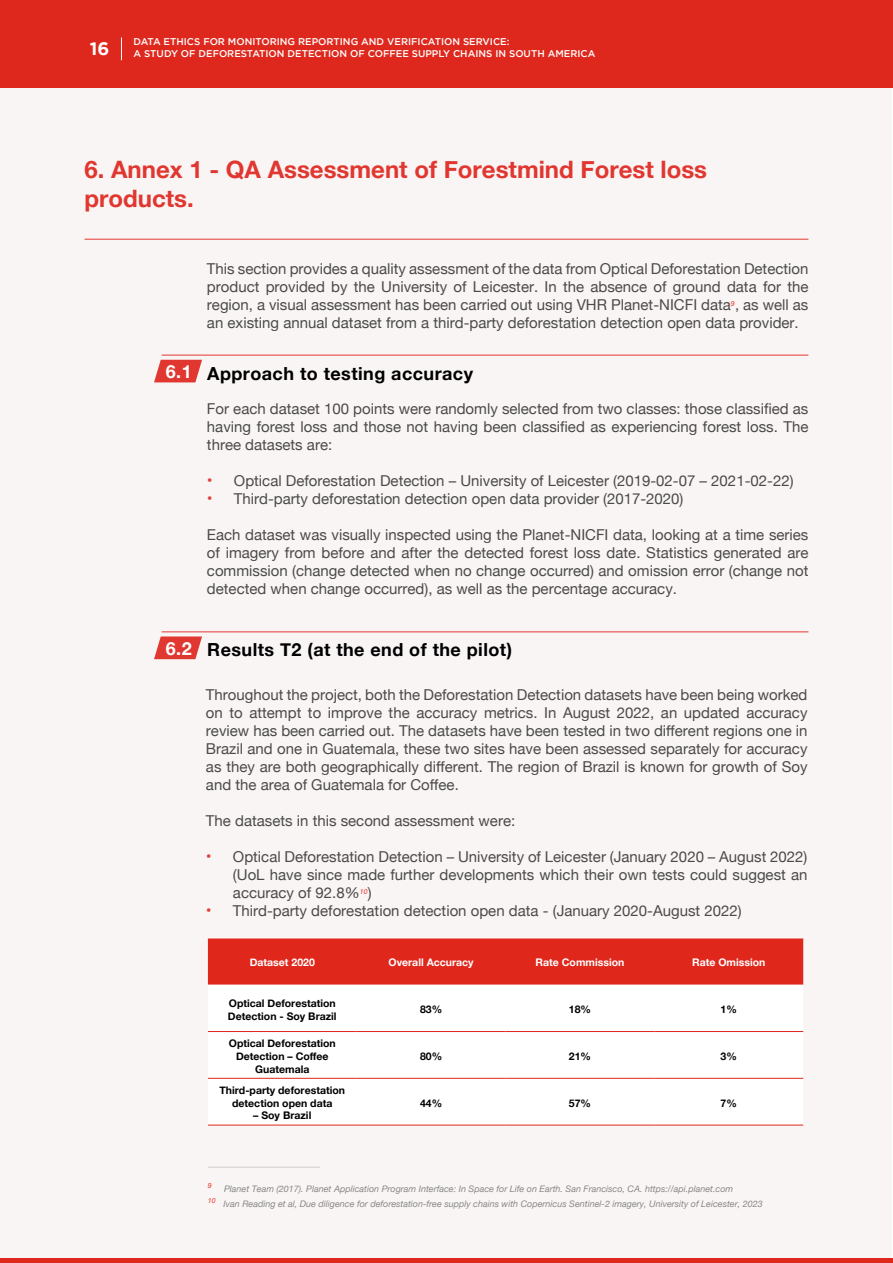
<style>
.page{position:relative;width:893px;height:1263px;background:#fff}
.page>*{position:absolute;margin:0;border:0;box-sizing:border-box;transform-origin:0 0}
.t1{font:700 24px/28.8px "Helvetica Neue";color:#e03730}
.t2{font:700 18px "Helvetica Neue";letter-spacing:.025em;color:#000}
.t3{font:700 18px "Gotham";color:#fff}
.t4{font:15px/18px "Helvetica Neue";color:#4a4a49;text-align:justify}
.t5{font:700 10.5px/12.6px "Helvetica Neue";color:#000;text-align:center}
.t6{font:700 10.5px "Helvetica Neue";color:#fff}
.t7{font:500 9.75px "Gotham";color:#fff}
.t8{font:italic 9px/15px "Helvetica Neue";color:#878787}
.t9{font:italic 7.05px "Helvetica Neue";color:#e63323}
.s1{color:#fff}
.s2{font-size:16.5px;color:#e0433e}
</style>
<div class="page">
<div style="left:0;top:86px;width:892px;height:1176px;background:#faf5f5"></div>
<hr style="left:892px;top:86px;width:1px;height:1176px;background:#faf5f5">
<div style="left:0;top:1258px;width:893px;height:5px;background:#df271c"></div>
<hr style="left:892px;top:0;width:1px;height:87px;background:#df281d">
<div style="left:0;top:0;width:892px;height:87px;background:#df281d"></div>
<svg style="left:121px;top:38px;width:1px;height:22px"></svg>
<hr style="left:85px;top:239px;width:723px;height:1px;background:#e03730">
<svg style="left:154px;top:360px;width:48px;height:22px"></svg>
<hr style="left:162px;top:355px;width:646px;height:1px;background:#e03730">
<svg style="left:154px;top:636px;width:48px;height:23px"></svg>
<hr style="left:162px;top:631px;width:646px;height:1px;background:#e03730">
<hr style="left:208px;top:1167px;width:112px;height:1px;background:#ccc">
<div style="left:208px;top:939px;width:595px;height:46px;background:#df271c"></div>
<div style="left:208px;top:1077px;width:595px;height:48px;background:#fff"></div>
<hr style="left:208px;top:938px;width:149px;height:1px;background:#fff">
<hr style="left:357px;top:938px;width:149px;height:1px;background:#fff">
<hr style="left:506px;top:938px;width:148px;height:1px;background:#fff">
<hr style="left:654px;top:938px;width:149px;height:1px;background:#fff">
<hr style="left:208px;top:1031px;width:149px;height:1px;background:#df271c">
<hr style="left:357px;top:1031px;width:149px;height:1px;background:#df271c">
<hr style="left:506px;top:1031px;width:148px;height:1px;background:#df271c">
<hr style="left:654px;top:1031px;width:149px;height:1px;background:#df271c">
<hr style="left:208px;top:1078px;width:149px;height:1px;background:#df271c">
<hr style="left:357px;top:1078px;width:149px;height:1px;background:#df271c">
<hr style="left:506px;top:1078px;width:148px;height:1px;background:#df271c">
<hr style="left:654px;top:1078px;width:149px;height:1px;background:#df271c">
<hr style="left:208px;top:1125px;width:149px;height:1px;background:#df271c">
<hr style="left:357px;top:1125px;width:149px;height:1px;background:#df271c">
<hr style="left:506px;top:1125px;width:148px;height:1px;background:#df271c">
<hr style="left:654px;top:1125px;width:149px;height:1px;background:#df271c">
<p class="t7" style="left:134px;top:36px;width:377px">DATA ETHICS FOR MONITORING REPORTING AND VERIFICATION SERVICE:</p>
<p class="t3" style="left:90px;top:39px;width:21px">16</p>
<p class="t7" style="left:134px;top:48px;width:463px">A STUDY OF DEFORESTATION DETECTION OF COFFEE SUPPLY CHAINS IN SOUTH AMERICA</p>
<h1 class="t1" style="left:85px;top:155px;width:624px">6. Annex 1 - QA Assessment of Forestmind Forest loss products.</h1>
<p class="t4" style="left:207px;top:260px;width:603px">This section provides a quality assessment of the data from Optical Deforestation Detection product provided by the University of Leicester. In the absence of ground data for the region, a visual assessment has been carried out using VHR Planet-NICFI data<sup>9</sup>, as well as an existing annual dataset from a third-party deforestation detection open data provider.</p>
<p class="t2" style="left:166px;top:359px;width:309px"><span class="s1">6.1</span> Approach to testing accuracy</p>
<p class="t4" style="left:207px;top:400px;width:603px">For each dataset 100 points were randomly selected from two classes: those classified as having forest loss and those not having been classified as experiencing forest loss. The three datasets are:</p>
<p class="t4" style="left:207px;top:472px;width:588px"><span class="s2">•</span> Optical Deforestation Detection – University of Leicester (2019-02-07 – 2021-02-22)</p>
<p class="t4" style="left:207px;top:490px;width:478px"><span class="s2">•</span> Third-party deforestation detection open data provider (2017-2020)</p>
<p class="t4" style="left:207px;top:526px;width:603px">Each dataset was visually inspected using the Planet-NICFI data, looking at a time series of imagery from before and after the detected forest loss date. Statistics generated are commission (change detected when no change occurred) and omission error (change not detected when change occurred), as well as the percentage accuracy.</p>
<p class="t2" style="left:166px;top:636px;width:348px"><span class="s1">6.2</span> Results T2 (at the end of the pilot)</p>
<p class="t4" style="left:206px;top:686px;width:603px">Throughout the project, both the Deforestation Detection datasets have been being worked on to attempt to improve the accuracy metrics. In August 2022, an updated accuracy review has been carried out. The datasets have been tested in two different regions one in Brazil and one in Guatemala, these two sites have been assessed separately for accuracy as they are both geographically different. The region of Brazil is known for growth of Soy and the area of Guatemala for Coffee.</p>
<p class="t4" style="left:206px;top:812px;width:311px">The datasets in this second assessment were:</p>
<p class="t4" style="left:233px;top:848px;width:576px;text-indent:-27px"><span class="s2">•</span> Optical Deforestation Detection – University of Leicester (January 2020 – August 2022) (UoL have since made further developments which their own tests could suggest an accuracy of 92.8%<sup>10</sup>)</p>
<p class="t4" style="left:206px;top:902px;width:537px"><span class="s2">•</span> Third-party deforestation detection open data - (January 2020-August 2022)</p>
<p class="t6" style="left:250px;top:954px;width:67px">Dataset 2020</p>
<p class="t6" style="left:389px;top:954px;width:87px">Overall Accuracy</p>
<p class="t6" style="left:536px;top:954px;width:90px">Rate Commission</p>
<p class="t6" style="left:692px;top:954px;width:75px">Rate Omission</p>
<p class="t5" style="left:228px;top:997px;width:110px;text-align:left">Optical Deforestation<br>Detection - Soy Brazil</p>
<p class="t5" style="left:420px;top:1003px;width:24px">83%</p>
<p class="t5" style="left:569px;top:1003px;width:24px">18%</p>
<p class="t5" style="left:721px;top:1003px;width:18px">1%</p>
<p class="t5" style="left:229px;top:1038px;width:108px">Optical Deforestation<br>Detection – Coffee<br>Guatemala</p>
<p class="t5" style="left:420px;top:1050px;width:24px">80%</p>
<p class="t5" style="left:569px;top:1050px;width:24px">21%</p>
<p class="t5" style="left:721px;top:1050px;width:18px">3%</p>
<p class="t5" style="left:219px;top:1084px;width:127px">Third-party deforestation detection open data</p>
<p class="t5" style="left:253px;top:1109px;width:60px">– Soy Brazil</p>
<p class="t5" style="left:420px;top:1097px;width:24px">44%</p>
<p class="t5" style="left:569px;top:1097px;width:24px">57%</p>
<p class="t5" style="left:721px;top:1097px;width:18px">7%</p>
<p class="t9" style="left:208px;top:1180px;width:5px">9</p>
<p class="t8" style="left:208px;top:1182px;width:556px;text-indent:16px">Planet Team (2017). Planet Application Program Interface: In Space for Life on Earth. San Francisco, CA. https://api.planet.com<br><sup>10</sup> Ivan Reading et al, Due diligence for deforestation-free supply chains with Copernicus Sentinel-2 imagery, University of Leicester, 2023</p>
</div>
